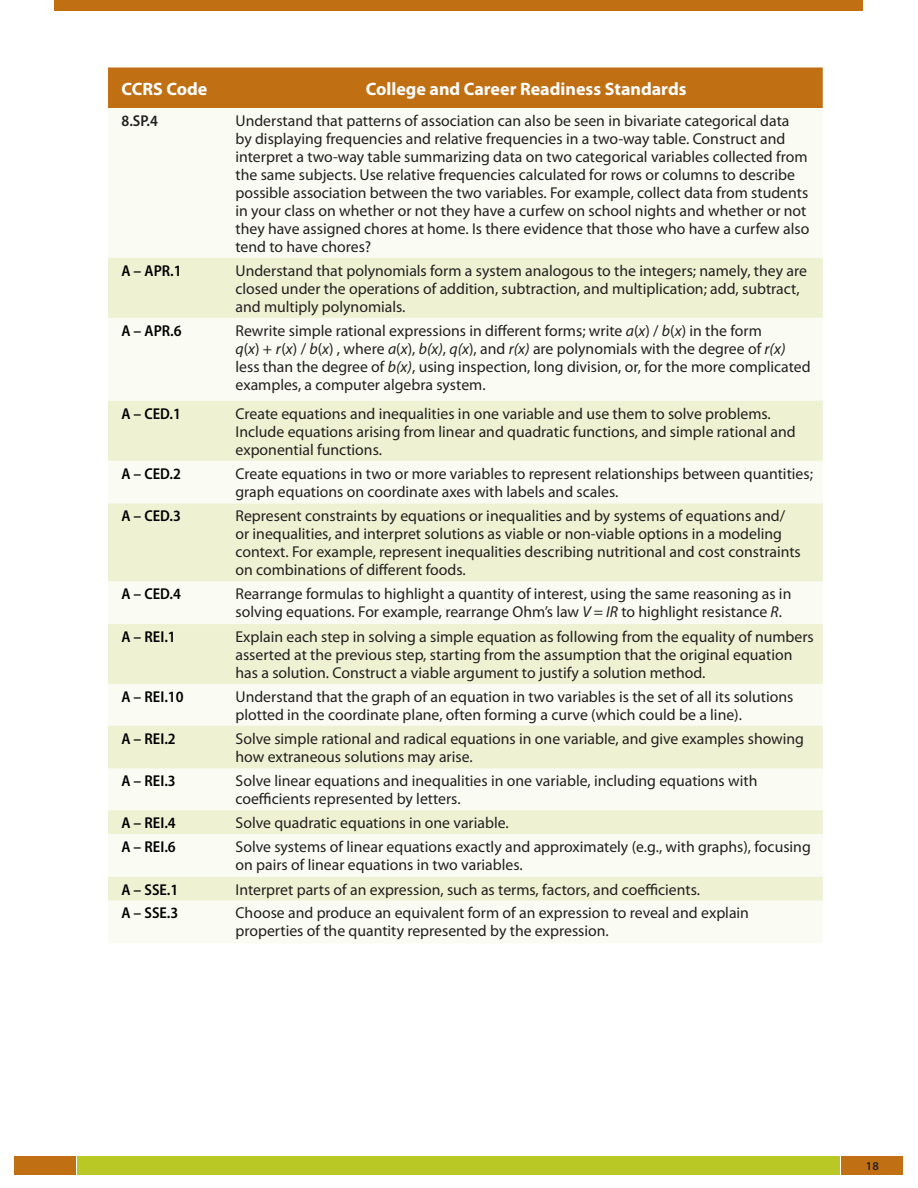
<style>
.page{position:relative;width:918px;height:1188px;background:#fff}
.page>*{position:absolute;margin:0;border:0;box-sizing:border-box;transform-origin:0 0}
.CCRS_Table_Header{font:700 18px "Myriad Pro";color:#fff}
.CCRS_Table_Body{font:15.75px/18px "Myriad Pro";color:#231f20}
.CCRS_Table_Row_Heade{font:600 semi-condensed 15.75px "Myriad Pro";color:#000}
.CCRS_Table_Row_Heade-2{font:600 semi-condensed 15.75px "Myriad Pro";color:#231f20}
.t1{font:600 12px "Myriad Pro";color:#231f20}
.s1{font-style:italic}
</style>
<div class="page">
<div style="left:77px;top:1156px;width:763px;height:18px;background:#b9c825"></div>
<div style="left:841px;top:1156px;width:62px;height:18px;background:#c06f13"></div>
<div style="left:14px;top:1156px;width:62px;height:18px;background:#c06f13"></div>
<div style="left:55px;top:0;width:808px;height:11px;background:#c06f13"></div>
<div style="left:108px;top:68px;width:715px;height:40px;background:#c06f13"></div>
<div style="left:108px;top:108px;width:715px;height:835px;background:#fafcf3"></div>
<svg style="left:108px;top:258px;width:715px;height:643px;fill:#eef2d2"></svg>
<p class="CCRS_Table_Header" style="left:122px;top:78px;width:87px">CCRS Code</p>
<p class="CCRS_Table_Header" style="left:366px;top:78px;width:322px">College and Career Readiness Standards</p>
<p class="CCRS_Table_Row_Heade-2" style="left:122px;top:112px;width:38px">8.SP.4</p>
<p class="CCRS_Table_Body" style="left:236px;top:112px;width:575px">Understand that patterns of association can also be seen in bivariate categorical data by displaying frequencies and relative frequencies in a two-way table. Construct and interpret a two-way table summarizing data on two categorical variables collected from the same subjects. Use relative frequencies calculated for rows or columns to describe possible association between the two variables. For example, collect data from students in your class on whether or not they have a curfew on school nights and whether or not they have assigned chores at home. Is there evidence that those who have a curfew also tend to have chores?</p>
<p class="CCRS_Table_Row_Heade" style="left:122px;top:262px;width:62px">A – APR.1</p>
<p class="CCRS_Table_Body" style="left:236px;top:262px;width:573px">Understand that polynomials form a system analogous to the integers; namely, they are closed under the operations of addition, subtraction, and multiplication; add, subtract, and multiply polynomials.</p>
<p class="CCRS_Table_Row_Heade" style="left:122px;top:322px;width:62px">A – APR.6</p>
<p class="CCRS_Table_Body" style="left:236px;top:322px;width:577px">Rewrite simple rational expressions in different forms; write <span class="s1">a</span>(<span class="s1">x</span>) / <span class="s1">b</span>(<span class="s1">x</span>) in the form<br><span class="s1">q</span>(<span class="s1">x</span>) + <span class="s1">r</span>(<span class="s1">x</span>) / <span class="s1">b</span>(<span class="s1">x</span>) , where <span class="s1">a</span>(<span class="s1">x</span>), <span class="s1">b(x)</span>, <span class="s1">q(x</span>), and <span class="s1">r(x)</span> are polynomials with the degree of <span class="s1">r(x) </span>less than the degree of <span class="s1">b(x)</span>, using inspection, long division, or, for the more complicated examples, a computer algebra system.</p>
<p class="CCRS_Table_Row_Heade" style="left:122px;top:405px;width:61px">A – CED.1</p>
<p class="CCRS_Table_Body" style="left:236px;top:405px;width:562px">Create equations and inequalities in one variable and use them to solve problems.<br>Include equations arising from linear and quadratic functions, and simple rational and exponential functions.</p>
<p class="CCRS_Table_Row_Heade" style="left:122px;top:465px;width:61px">A – CED.2</p>
<p class="CCRS_Table_Body" style="left:236px;top:465px;width:579px">Create equations in two or more variables to represent relationships between quantities; graph equations on coordinate axes with labels and scales.</p>
<p class="CCRS_Table_Row_Heade" style="left:122px;top:507px;width:61px">A – CED.3</p>
<p class="CCRS_Table_Body" style="left:236px;top:507px;width:567px">Represent constraints by equations or inequalities and by systems of equations and/ or inequalities, and interpret solutions as viable or non-viable options in a modeling context. For example, represent inequalities describing nutritional and cost constraints on combinations of different foods.</p>
<p class="CCRS_Table_Row_Heade" style="left:122px;top:585px;width:61px">A – CED.4</p>
<p class="CCRS_Table_Body" style="left:236px;top:585px;width:557px">Rearrange formulas to highlight a quantity of interest, using the same reasoning as in solving equations. For example, rearrange Ohm’s law <span class="s1">V</span> = <span class="s1">IR</span> to highlight resistance <span class="s1">R</span>.</p>
<p class="CCRS_Table_Row_Heade" style="left:122px;top:628px;width:56px">A – REI.1</p>
<p class="CCRS_Table_Body" style="left:236px;top:628px;width:580px">Explain each step in solving a simple equation as following from the equality of numbers asserted at the previous step, starting from the assumption that the original equation has a solution. Construct a viable argument to justify a solution method.</p>
<p class="CCRS_Table_Row_Heade" style="left:122px;top:688px;width:64px">A – REI.10</p>
<p class="CCRS_Table_Body" style="left:236px;top:688px;width:559px">Understand that the graph of an equation in two variables is the set of all its solutions plotted in the coordinate plane, often forming a curve (which could be a line).</p>
<p class="CCRS_Table_Row_Heade" style="left:122px;top:730px;width:56px">A – REI.2</p>
<p class="CCRS_Table_Body" style="left:236px;top:730px;width:570px">Solve simple rational and radical equations in one variable, and give examples showing how extraneous solutions may arise.</p>
<p class="CCRS_Table_Row_Heade" style="left:122px;top:772px;width:56px">A – REI.3</p>
<p class="CCRS_Table_Body" style="left:236px;top:772px;width:523px">Solve linear equations and inequalities in one variable, including equations with coefficients represented by letters.</p>
<p class="CCRS_Table_Row_Heade" style="left:122px;top:814px;width:56px">A – REI.4</p>
<p class="CCRS_Table_Body" style="left:236px;top:814px;width:275px">Solve quadratic equations in one variable.</p>
<p class="CCRS_Table_Row_Heade" style="left:122px;top:838px;width:56px">A – REI.6</p>
<p class="CCRS_Table_Body" style="left:236px;top:838px;width:577px">Solve systems of linear equations exactly and approximately (e.g., with graphs), focusing on pairs of linear equations in two variables.</p>
<p class="CCRS_Table_Row_Heade" style="left:122px;top:881px;width:58px">A – SSE.1</p>
<p class="CCRS_Table_Body" style="left:236px;top:881px;width:466px">Interpret parts of an expression, such as terms, factors, and coefficients.</p>
<p class="CCRS_Table_Row_Heade" style="left:122px;top:904px;width:58px">A – SSE.3</p>
<p class="CCRS_Table_Body" style="left:236px;top:904px;width:515px">Choose and produce an equivalent form of an expression to reveal and explain properties of the quantity represented by the expression.</p>
<p class="t1" style="left:866px;top:1159px;width:14px">18</p>
</div>
